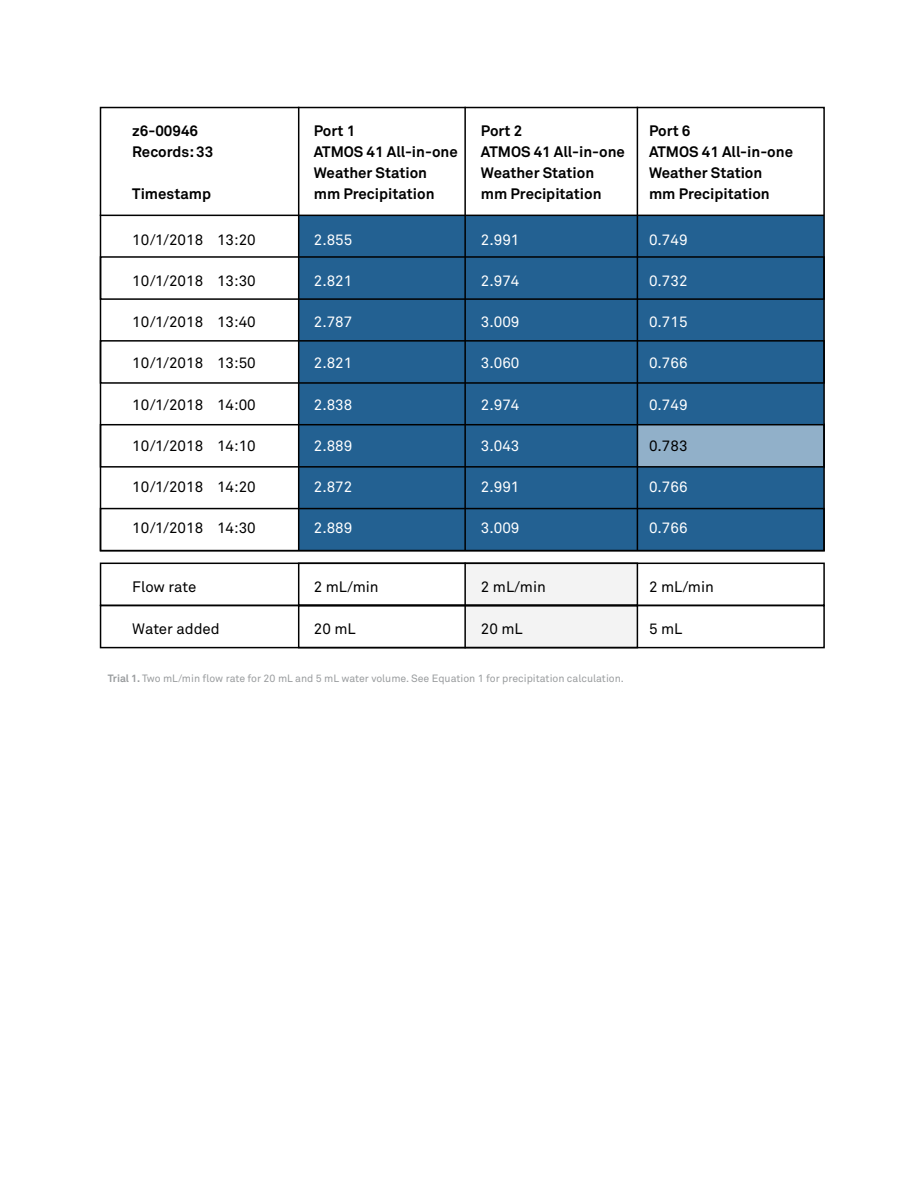
<style>
.page{position:relative;width:918px;height:1188px;background:#fff}
.page>*{position:absolute;margin:0;border:0;box-sizing:border-box;transform-origin:0 0}
.t1{font:700 15px/21px "Akkurat Pro";color:#000}
.t2{font:15px "Akkurat Pro";color:#000}
.t3{font:15px "Akkurat Pro";color:#fff}
.t4{font:10.5px "Akkurat Pro";color:#999c9e}
.s1{font-weight:700}
</style>
<div class="page">
<div style="left:465px;top:563px;width:173px;height:85px;background:#f3f3f3"></div>
<div style="left:299px;top:216px;width:525px;height:335px;background:#236192"></div>
<div style="left:637px;top:423px;width:188px;height:45px;background:#91b0c9;border:2px solid #236192"></div>
<div style="left:100px;top:424px;width:725px;height:44px;border:2px solid #000"></div>
<div style="left:298px;top:605px;width:527px;height:43px;border:2px solid #000"></div>
<div style="left:100px;top:605px;width:538px;height:43px;border:2px solid #000"></div>
<div style="left:298px;top:563px;width:527px;height:43px;border:2px solid #000"></div>
<div style="left:100px;top:563px;width:538px;height:43px;border:2px solid #000"></div>
<div style="left:100px;top:256px;width:725px;height:44px;border:2px solid #000"></div>
<div style="left:100px;top:508px;width:725px;height:43px;border:2px solid #000"></div>
<div style="left:100px;top:340px;width:725px;height:44px;border:2px solid #000"></div>
<hr style="left:100px;top:215px;width:724px;height:1px;background:#000">
<hr style="left:298px;top:107px;width:1px;height:444px;background:#000">
<hr style="left:464px;top:107px;width:2px;height:444px;background:#000">
<hr style="left:637px;top:107px;width:1px;height:444px;background:#000">
<hr style="left:464px;top:563px;width:2px;height:85px;background:#000">
<p class="t1" style="left:132px;top:120px;width:83px">z6-00946<br>Records: 33</p>
<p class="t1" style="left:132px;top:183px;width:80px">Timestamp</p>
<p class="t2" style="left:132px;top:231px;width:125px">10/1/2018 13:20</p>
<p class="t2" style="left:132px;top:272px;width:125px">10/1/2018 13:30</p>
<p class="t2" style="left:132px;top:313px;width:125px">10/1/2018 13:40</p>
<p class="t2" style="left:132px;top:354px;width:125px">10/1/2018 13:50</p>
<p class="t2" style="left:132px;top:396px;width:125px">10/1/2018 14:00</p>
<p class="t2" style="left:132px;top:437px;width:125px">10/1/2018 14:10</p>
<p class="t2" style="left:132px;top:478px;width:125px">10/1/2018 14:20</p>
<p class="t2" style="left:132px;top:519px;width:125px">10/1/2018 14:30</p>
<p class="t2" style="left:132px;top:578px;width:66px">Flow rate</p>
<p class="t2" style="left:132px;top:620px;width:89px">Water added</p>
<p class="t1" style="left:314px;top:120px;width:146px">Port 1<br>ATMOS 41 All-in-one<br>Weather Station<br>mm Precipitation</p>
<p class="t1" style="left:481px;top:120px;width:146px">Port 2<br>ATMOS 41 All-in-one<br>Weather Station<br>mm Precipitation</p>
<p class="t1" style="left:649px;top:120px;width:146px">Port 6<br>ATMOS 41 All-in-one<br>Weather Station<br>mm Precipitation</p>
<p class="t3" style="left:314px;top:231px;width:40px">2.855</p>
<p class="t3" style="left:314px;top:272px;width:40px">2.821</p>
<p class="t3" style="left:314px;top:313px;width:40px">2.787</p>
<p class="t3" style="left:314px;top:354px;width:40px">2.821</p>
<p class="t3" style="left:314px;top:396px;width:40px">2.838</p>
<p class="t3" style="left:314px;top:437px;width:40px">2.889</p>
<p class="t3" style="left:314px;top:478px;width:40px">2.872</p>
<p class="t3" style="left:314px;top:519px;width:40px">2.889</p>
<p class="t2" style="left:314px;top:578px;width:66px">2 mL/min</p>
<p class="t2" style="left:314px;top:620px;width:43px">20 mL</p>
<p class="t3" style="left:481px;top:231px;width:40px">2.991</p>
<p class="t3" style="left:481px;top:272px;width:40px">2.974</p>
<p class="t3" style="left:481px;top:313px;width:40px">3.009</p>
<p class="t3" style="left:481px;top:354px;width:40px">3.060</p>
<p class="t3" style="left:481px;top:396px;width:40px">2.974</p>
<p class="t3" style="left:481px;top:437px;width:40px">3.043</p>
<p class="t3" style="left:481px;top:478px;width:40px">2.991</p>
<p class="t3" style="left:481px;top:519px;width:40px">3.009</p>
<p class="t2" style="left:481px;top:578px;width:66px">2 mL/min</p>
<p class="t2" style="left:481px;top:620px;width:43px">20 mL</p>
<p class="t3" style="left:649px;top:231px;width:40px">0.749</p>
<p class="t3" style="left:649px;top:272px;width:40px">0.732</p>
<p class="t3" style="left:649px;top:313px;width:40px">0.715</p>
<p class="t3" style="left:649px;top:354px;width:40px">0.766</p>
<p class="t3" style="left:649px;top:396px;width:40px">0.749</p>
<p class="t2" style="left:649px;top:437px;width:40px">0.783</p>
<p class="t3" style="left:649px;top:478px;width:40px">0.766</p>
<p class="t3" style="left:649px;top:519px;width:40px">0.766</p>
<p class="t2" style="left:649px;top:578px;width:66px">2 mL/min</p>
<p class="t2" style="left:649px;top:620px;width:35px">5 mL</p>
<p class="t4" style="left:108px;top:672px;width:518px"><span class="s1">Trial 1.</span> Two mL/min flow rate for 20 mL and 5 mL water volume. See Equation 1 for precipitation calculation.</p>
</div>
